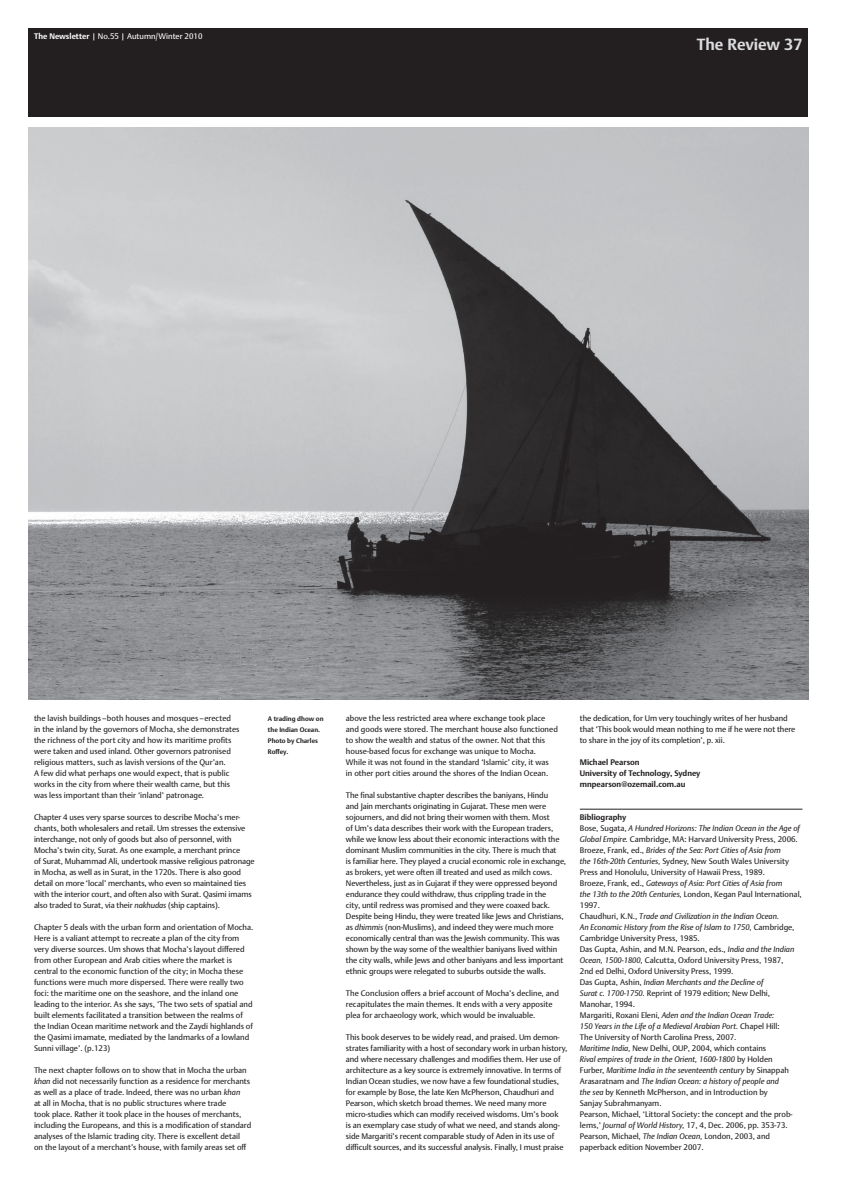
<style>
.page{position:relative;width:845px;height:1185px;background:#fff}
.page>*{position:absolute;margin:0;border:0;box-sizing:border-box;transform-origin:0 0}
.t1{font:700 16px "DTL Argo TPRO";color:#dcdddf}
.t2{font:8px/11px "DTL Argo TPRO";letter-spacing:-.01em;color:#231f20}
.t3{font:700 8px/11px "DTL Argo TPRO";color:#231f20}
.t4{font:8px "DTL Argo TPRO";color:#fff}
.t5{font:700 6.5px/11px "DTL Argo TPRO";color:#231f20}
.s1{font-weight:700}
.s2{font-style:italic}
</style>
<div class="page">
<div style="left:28px;top:28px;width:780px;height:88px;background:#231f20"></div>
<img style="left:28px;top:127px;width:780px;height:572px">
<hr style="left:580px;top:809px;width:222px;height:1px;background:#231f20">
<p class="t4" style="left:34px;top:32px;width:170px"><span class="s1">The Newsletter</span> | No.55 | Autumn/Winter 2010</p>
<h1 class="t1" style="left:697px;top:35px;width:107px">The Review 37</h1>
<p class="t2" style="left:34px;top:713px;width:207px">the lavish buildings – both houses and mosques – erected<br>in the inland by the governors of Mocha, she demonstrates the richness of the port city and how its maritime profits were taken and used inland. Other governors patronised religious matters, such as lavish versions of the Qur’an.<br>A few did what perhaps one would expect, that is public works in the city from where their wealth came, but this was less important than their ‘inland’ patronage.</p>
<p class="t2" style="left:34px;top:812px;width:222px">Chapter 4 uses very sparse sources to describe Mocha’s mer&shy;chants, both wholesalers and retail. Um stresses the extensive interchange, not only of goods but also of personnel, with Mocha’s twin city, Surat. As one example, a merchant prince<br>of Surat, Muhammad Ali, undertook massive religious patronage in Mocha, as well as in Surat, in the 1720s. There is also good detail on more ‘local’ merchants, who even so maintained ties with the interior court, and often also with Surat. Qasimi imams also traded to Surat, via their <span class="s2">nakhudas</span> (ship captains).</p>
<p class="t2" style="left:34px;top:922px;width:221px">Chapter 5 deals with the urban form and orientation of Mocha.<br>Here is a valiant attempt to recreate a plan of the city from very diverse sources. Um shows that Mocha’s layout differed from other European and Arab cities where the market is central to the economic function of the city; in Mocha these functions were much more dispersed. There were really two foci: the maritime one on the seashore, and the inland one leading to the interior. As she says, ‘The two sets of spatial and built elements facilitated a transition between the realms of the Indian Ocean maritime network and the Zaydi highlands of the Qasimi imamate, mediated by the landmarks of a lowland Sunni village’. (p.123)</p>
<p class="t2" style="left:34px;top:1065px;width:219px">The next chapter follows on to show that in Mocha the urban <span class="s2">khan</span> did not necessarily function as a residence for merchants as well as a place of trade. Indeed, there was no urban <span class="s2">khan<br></span>at all in Mocha, that is no public structures where trade<br>took place. Rather it took place in the houses of merchants, including the Europeans, and this is a modification of standard analyses of the Islamic trading city. There is excellent detail<br>on the layout of a merchant’s house, with family areas set off</p>
<p class="t5" style="left:268px;top:714px;width:57px">A trading dhow on the Indian Ocean.<br>Photo by Charles<br>Roffey.</p>
<p class="t2" style="left:346px;top:713px;width:213px">above the less restricted area where exchange took place and goods were stored. The merchant house also functioned to show the wealth and status of the owner. Not that this house-based focus for exchange was unique to Mocha.<br>While it was not found in the standard ‘Islamic’ city, it was<br>in other port cities around the shores of the Indian Ocean.</p>
<p class="t2" style="left:346px;top:790px;width:222px">The final substantive chapter describes the baniyans, Hindu<br>and Jain merchants originating in Gujarat. These men were sojourners, and did not bring their women with them. Most<br>of Um’s data describes their work with the European traders, while we know less about their economic interactions with the dominant Muslim communities in the city. There is much that<br>is familiar here. They played a crucial economic role in exchange, as brokers, yet were often ill treated and used as milch cows.<br>Nevertheless, just as in Gujarat if they were oppressed beyond endurance they could withdraw, thus crippling trade in the<br>city, until redress was promised and they were coaxed back.<br>Despite being Hindu, they were treated like Jews and Christians, as <span class="s2">dhimmis</span> (non-Muslims), and indeed they were much more economically central than was the Jewish community. This was shown by the way some of the wealthier baniyans lived within the city walls, while Jews and other baniyans and less important ethnic groups were relegated to suburbs outside the walls.</p>
<p class="t2" style="left:346px;top:988px;width:214px">The Conclusion offers a brief account of Mocha’s decline, and recapitulates the main themes. It ends with a very apposite plea for archaeology work, which would be invaluable.</p>
<p class="t2" style="left:346px;top:1032px;width:223px">This book deserves to be widely read, and praised. Um demon&shy;strates familiarity with a host of secondary work in urban history, and where necessary challenges and modifies them. Her use of architecture as a key source is extremely innovative. In terms of Indian Ocean studies, we now have a few foundational studies, for example by Bose, the late Ken McPherson, Chaudhuri and Pearson, which sketch broad themes. We need many more micro-studies which can modify received wisdoms. Um’s book<br>is an exemplary case study of what we need, and stands along&shy;side Margariti’s recent comparable study of Aden in its use of difficult sources, and its successful analysis. Finally, I must praise</p>
<p class="t2" style="left:580px;top:713px;width:217px">the dedication, for Um very touchingly writes of her husband that ‘This book would mean nothing to me if he were not there to share in the joy of its completion’, p. xii.</p>
<p class="t3" style="left:580px;top:757px;width:122px">Michael Pearson<br>University of Technology, Sydney mnpearson@ozemail.com.au</p>
<p class="t2" style="left:580px;top:812px;width:223px"><span class="s1">Bibliography<br></span>Bose, Sugata, <span class="s2">A Hundred Horizons: The Indian Ocean in the Age of Global Empire.</span> Cambridge, MA: Harvard University Press, 2006.<br>Broeze, Frank, ed., <span class="s2">Brides of the Sea: Port Cities of Asia from<br>the 16th-20th Centuries,</span> Sydney, New South Wales University Press and Honolulu, University of Hawaii Press, 1989.<br>Broeze, Frank, ed., <span class="s2">Gateways of Asia: Port Cities of Asia from<br>the 13th to the 20th Centuries,</span> London, Kegan Paul International, 1997.<br>Chaudhuri, K.N., <span class="s2">Trade and Civilization in the Indian Ocean.<br>An Economic History from the Rise of Islam to 1750,</span> Cambridge, Cambridge University Press, 1985.<br>Das Gupta, Ashin, and M.N. Pearson, eds., <span class="s2">India and the Indian Ocean, 1500-1800,</span> Calcutta, Oxford University Press, 1987,<br>2nd ed Delhi, Oxford University Press, 1999.<br>Das Gupta, Ashin, <span class="s2">Indian Merchants and the Decline of<br>Surat c. 1700-1750.</span> Reprint of 1979 edition; New Delhi, Manohar, 1994.<br>Margariti, Roxani Eleni, <span class="s2">Aden and the Indian Ocean Trade:<br>150 Years in the Life of a Medieval Arabian Port.</span> Chapel Hill:<br>The University of North Carolina Press, 2007.<br><span class="s2">Maritime India,</span> New Delhi, OUP, 2004, which contains<br><span class="s2">Rival empires of trade in the Orient, 1600-1800</span> by Holden<br>Furber, <span class="s2">Maritime India in the seventeenth century</span> by Sinappah Arasaratnam and <span class="s2">The Indian Ocean: a history of people and<br>the sea</span> by Kenneth McPherson, and in Introduction by<br>Sanjay Subrahmanyam.<br>Pearson, Michael, ‘Littoral Society: the concept and the prob&shy;lems,’ <span class="s2">Journal of World History,</span> 17, 4, Dec. 2006, pp. 353-73.<br>Pearson, Michael, <span class="s2">The Indian Ocean,</span> London, 2003, and paperback edition November 2007.</p>
</div>
